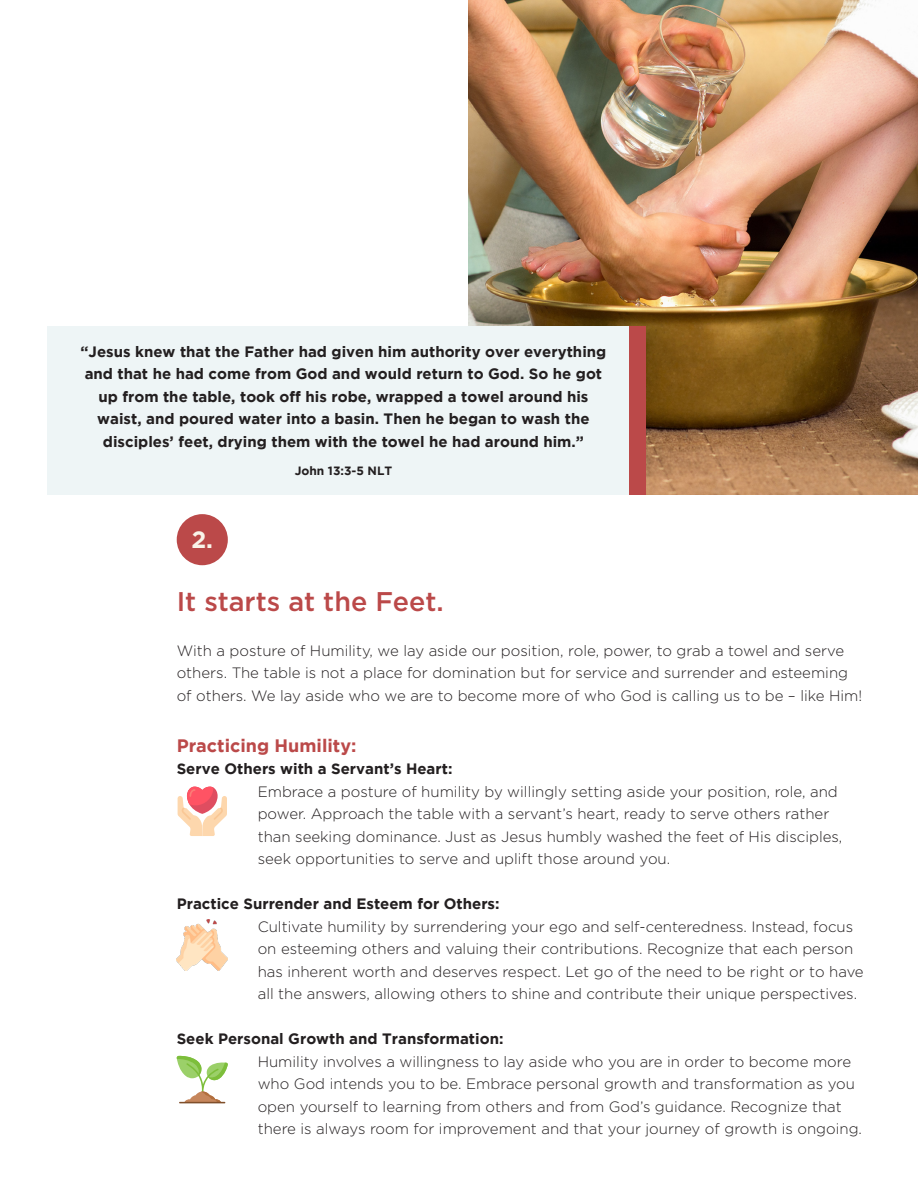
<style>
.page{position:relative;width:918px;height:1188px;background:#fff}
.page>*{position:absolute;margin:0;border:0;box-sizing:border-box;transform-origin:0 0}
.t1{font:500 27px "Gotham";color:#bb4949}
.t2{font:700 23.85px "Gotham";color:#f9f3e9}
.t3{font:700 18px "Gotham";color:#bb4949}
.t4{font:300 15px/22.5px "Gotham";color:#231f20}
.t5{font:700 15px/22.5px "Gotham";color:#231f20;text-align:center}
.t6{font:700 12px "Gotham";color:#231f20}
</style>
<div class="page">
<img style="left:468px;top:0;width:450px;height:495px">
<svg style="left:178px;top:787px;width:49px;height:49px"></svg>
<img style="left:177px;top:919px;width:51px;height:52px">
<svg style="left:177px;top:1056px;width:51px;height:47px"></svg>
<hr style="left:179px;top:1102px;width:46px;height:1px;background:#804f2b">
<div style="left:48px;top:326px;width:589px;height:169px;background:#eef5f6"></div>
<div style="left:177px;top:514px;width:51px;height:51px;background:#bb4949;border-radius:50%"></div>
<div style="left:629px;top:326px;width:16px;height:169px;background:#bb4949"></div>
<p class="t5" style="left:81px;top:340px;width:527px">“Jesus knew that the Father had given him authority over everything and that he had come from God and would return to God. So he got up from the table, took off his robe, wrapped a towel around his waist, and poured water into a basin. Then he began to wash the disciples’ feet, drying them with the towel he had around him.”</p>
<p class="t6" style="left:295px;top:464px;width:99px">John 13:3-5 NLT</p>
<p class="t2" style="left:191px;top:526px;width:23px">2.</p>
<p class="t1" style="left:177px;top:583px;width:269px">It starts at the Feet.</p>
<p class="t4" style="left:177px;top:639px;width:687px">With a posture of Humility, we lay aside our position, role, power, to grab a towel and serve others. The table is not a place for domination but for service and surrender and esteeming of others. We lay aside who we are to become more of who God is calling us to be – like Him!</p>
<p class="t3" style="left:177px;top:735px;width:181px">Practicing Humility:</p>
<p class="t5" style="left:177px;top:757px;width:277px">Serve Others with a Servant’s Heart:</p>
<p class="t4" style="left:258px;top:780px;width:586px">Embrace a posture of humility by willingly setting aside your position, role, and power. Approach the table with a servant’s heart, ready to serve others rather than seeking dominance. Just as Jesus humbly washed the feet of His disciples, seek opportunities to serve and uplift those around you.</p>
<p class="t5" style="left:177px;top:892px;width:324px">Practice Surrender and Esteem for Others:</p>
<p class="t4" style="left:258px;top:915px;width:608px">Cultivate humility by surrendering your ego and self-centeredness. Instead, focus on esteeming others and valuing their contributions. Recognize that each person has inherent worth and deserves respect. Let go of the need to be right or to have all the answers, allowing others to shine and contribute their unique perspectives.</p>
<p class="t5" style="left:177px;top:1027px;width:328px">Seek Personal Growth and Transformation:</p>
<p class="t4" style="left:258px;top:1050px;width:606px">Humility involves a willingness to lay aside who you are in order to become more who God intends you to be. Embrace personal growth and transformation as you open yourself to learning from others and from God’s guidance. Recognize that there is always room for improvement and that your journey of growth is ongoing.</p>
</div>
